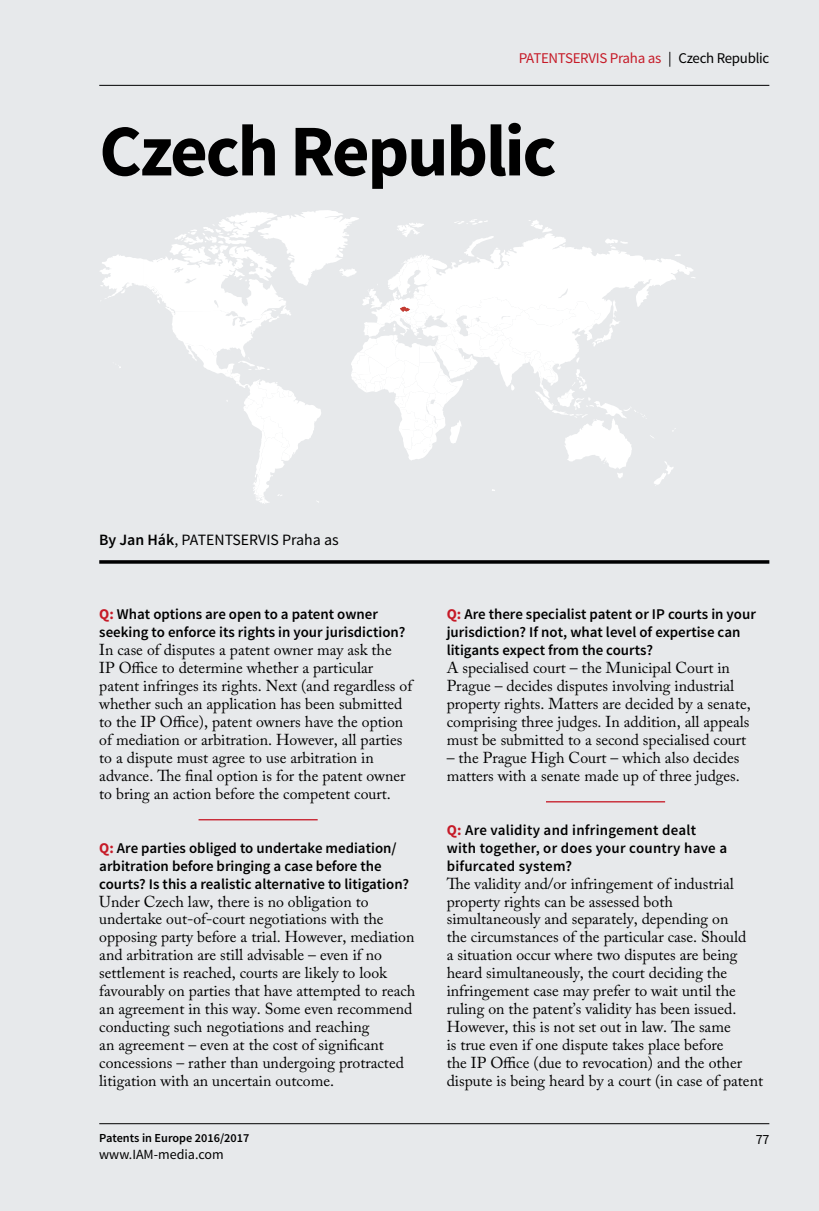
<style>
.page{position:relative;width:819px;height:1211px;background:#fff}
.page>*{position:absolute;margin:0;border:0;box-sizing:border-box;transform-origin:0 0}
.t1{font:700 72.8px "Source Sans Pro";letter-spacing:-.03em;color:#000}
.t2{font:15.75px/18px "Adobe Caslon Pro";color:#000}
.t3{font:15.75px "Source Sans Pro";color:#000}
.t4{font:600 14.88px/18px "Source Sans Pro";color:#000}
.t5{font:14.88px "Source Sans Pro";letter-spacing:-.02em;color:#c61a27}
.t6{font:14px "Source Sans Pro";color:#000}
.t7{font:600 12.25px "Source Sans Pro";color:#000}
.s1{color:#000}
.s2{font-weight:600}
.s3{font-weight:700;color:#c61a27}
</style>
<div class="page">
<div style="left:0;top:0;width:819px;height:1210px;background:#e7e9eb"></div>
<hr style="left:99px;top:85px;width:670px;height:1px;background:#000">
<hr style="left:99px;top:1123px;width:670px;height:1px;background:#000">
<hr style="left:99px;top:560px;width:670px;height:3px;background:#000">
<svg style="left:100px;top:210px;width:595px;height:294px"></svg>
<hr style="left:198px;top:819px;width:119px;height:1px;background:#c61a27">
<hr style="left:546px;top:801px;width:119px;height:1px;background:#c61a27">
<p class="t5" style="left:518px;top:49px;width:252px">PATENTSERVIS Praha as <span class="s1">| Czech Republic</span></p>
<h1 class="t1" style="left:99px;top:104px;width:459px">Czech Republic</h1>
<p class="t3" style="left:99px;top:530px;width:241px"><span class="s2">By Jan Hák</span>, PATENTSERVIS Praha as</p>
<p class="t4" style="left:99px;top:606px;width:307px"><span class="s3">Q:</span> What options are open to a patent owner seeking to enforce its rights in your jurisdiction?</p>
<p class="t2" style="left:99px;top:640px;width:314px">In case of disputes a patent owner may ask the<br>IP Office to determine whether a particular patent infringes its rights. Next (and regardless of whether such an application has been submitted to the IP Office), patent owners have the option of mediation or arbitration. However, all parties to a dispute must agree to use arbitration in advance. The final option is for the patent owner to bring an action before the competent court.</p>
<p class="t4" style="left:99px;top:839px;width:311px"><span class="s3">Q:</span> Are parties obliged to undertake mediation/ arbitration before bringing a case before the courts? Is this a realistic alternative to litigation?</p>
<p class="t2" style="left:99px;top:892px;width:317px">Under Czech law, there is no obligation to undertake out-of-court negotiations with the opposing party before a trial. However, mediation and arbitration are still advisable – even if no settlement is reached, courts are likely to look favourably on parties that have attempted to reach an agreement in this way. Some even recommend conducting such negotiations and reaching<br>an agreement – even at the cost of significant concessions – rather than undergoing protracted litigation with an uncertain outcome.</p>
<p class="t7" style="left:99px;top:1130px;width:152px">Patents in Europe 2016/2017</p>
<p class="t6" style="left:99px;top:1146px;width:126px">www.IAM-media.com</p>
<p class="t4" style="left:446px;top:606px;width:311px"><span class="s3">Q:</span> Are there specialist patent or IP courts in your jurisdiction? If not, what level of expertise can litigants expect from the courts?</p>
<p class="t2" style="left:446px;top:658px;width:305px">A specialised court – the Municipal Court in Prague – decides disputes involving industrial property rights. Matters are decided by a senate, comprising three judges. In addition, all appeals must be submitted to a second specialised court</p>
<p class="t2" style="left:446px;top:748px;width:294px">– the Prague High Court – which also decides matters with a senate made up of three judges.</p>
<p class="t4" style="left:446px;top:821px;width:282px"><span class="s3">Q:</span> Are validity and infringement dealt with together, or does your country have a bifurcated system?</p>
<p class="t2" style="left:446px;top:874px;width:318px">The validity and/or infringement of industrial property rights can be assessed both simultaneously and separately, depending on<br>the circumstances of the particular case. Should<br>a situation occur where two disputes are being heard simultaneously, the court deciding the infringement case may prefer to wait until the ruling on the patent’s validity has been issued.<br>However, this is not set out in law. The same<br>is true even if one dispute takes place before<br>the IP Office (due to revocation) and the other dispute is being heard by a court (in case of patent</p>
<p class="t6" style="left:755px;top:1130px;width:15px">77</p>
</div>
